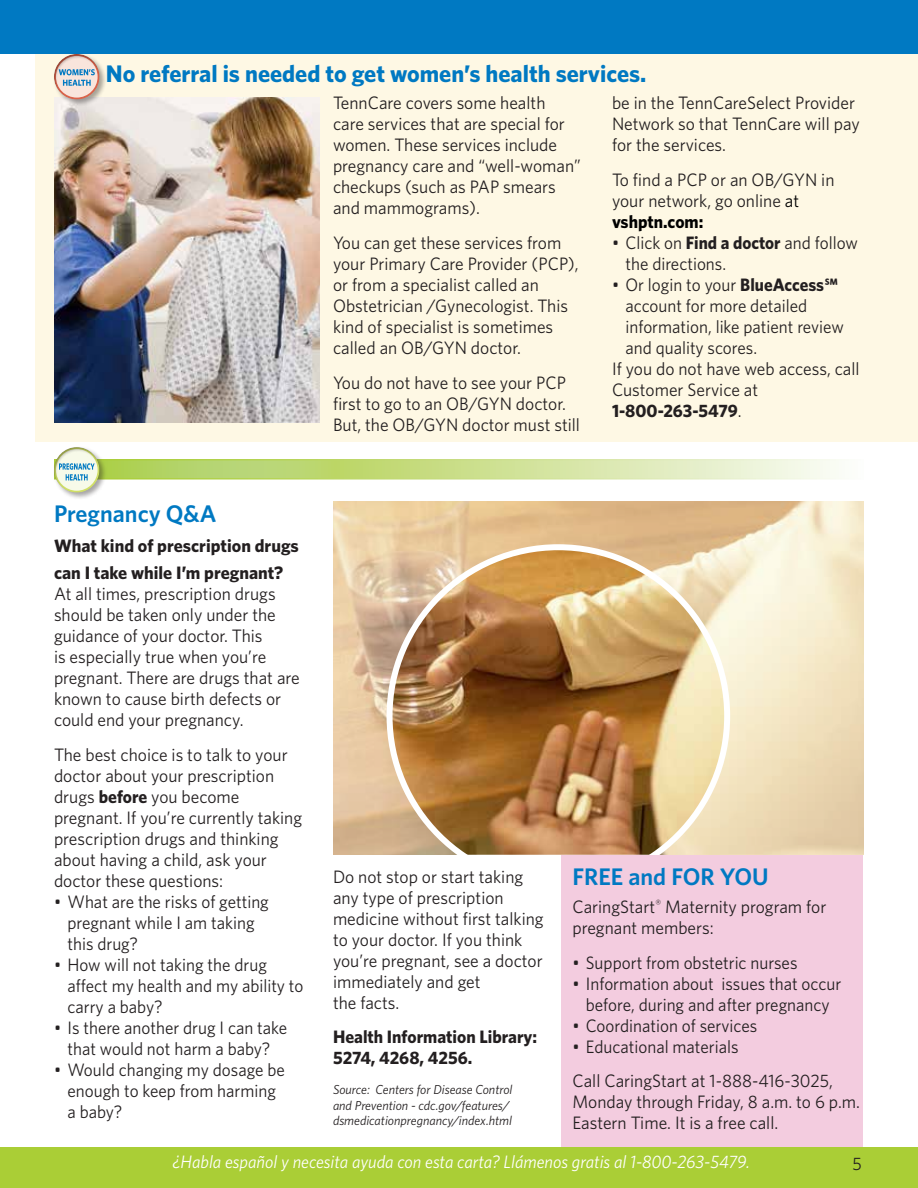
<style>
.page{position:relative;width:918px;height:1188px;background:#fff}
.page>*{position:absolute;margin:0;border:0;box-sizing:border-box;transform-origin:0 0}
.t1{font:700 24px "Whitney";color:#0079c2}
.t2{font:600 24px "Whitney";color:#0079c2}
.t3{font:18px/21px "Whitney";color:#231f20}
.t4{font:18px/21px "Whitney";color:#231f20;scale:.95 1}
.t5{font:700 18px/27px "Whitney";color:#231f20}
.t6{font:italic 18px "Whitney";color:#fff}
.t7{font:italic 13.05px/15.9px "Whitney";color:#231f20}
.s1{color:#000}
.s2{font-weight:700;color:#000}
.s3{font-weight:700}
.s4{font-weight:400}
</style>
<div class="page">
<img style="left:333px;top:501px;width:531px;height:353px">
<img style="left:390px;top:547px;width:337px;height:307px">
<svg style="left:107px;top:462px;width:732px;height:15px;background:#cee197"></svg>
<div style="left:54px;top:459px;width:810px;height:21px;border:2px solid #fff"></div>
<div style="left:35px;top:55px;width:883px;height:387px;background:#fef8e4"></div>
<div style="left:562px;top:855px;width:301px;height:293px;background:#f3ccdf"></div>
<div style="left:0;top:1148px;width:918px;height:40px;background:#aace36"></div>
<div style="left:0;top:0;width:918px;height:54px;background:#0079c2"></div>
<img style="left:54px;top:97px;width:266px;height:326px">
<div style="left:53px;top:53px;width:54px;height:54px;background:#231f20;opacity:.4"></div>
<div style="left:53px;top:52px;width:49px;height:48px;background:#231f20;opacity:.39"></div>
<svg style="left:59px;top:69px;width:36px;height:17px"></svg>
<div style="left:53px;top:446px;width:54px;height:54px;background:#231f20;opacity:.4"></div>
<div style="left:53px;top:445px;width:49px;height:48px;background:#231f20;opacity:.39"></div>
<svg style="left:59px;top:463px;width:36px;height:18px"></svg>
<h1 class="t1" style="left:106px;top:57px;width:542px">No referral is needed to get women’s health services.</h1>
<p class="t3" style="left:612px;top:92px;width:249px">be in the TennCareSelect Provider<br>Network so that TennCare will pay for the services.</p>
<p class="t3" style="left:612px;top:169px;width:224px">To find a PCP or an OB/GYN in your network, go online <span class="s1">at </span><span class="s2">vshptn.com:</span></p>
<p class="t4" style="left:625px;top:232px;width:246px;text-indent:-13px">• Click on <span class="s3">Find a doctor</span> and follow the directions.</p>
<p class="t4" style="left:612px;top:274px;width:239px">• Or login to your <span class="s3">BlueAccess℠</span></p>
<p class="t4" style="left:625px;top:295px;width:193px">account for more detailed</p>
<p class="t4" style="left:625px;top:316px;width:231px">information, like patient review</p>
<p class="t4" style="left:625px;top:337px;width:140px">and quality scores.</p>
<p class="t3" style="left:612px;top:358px;width:249px">If you do not have web access, call</p>
<p class="t3" style="left:612px;top:379px;width:148px">Customer Service at</p>
<p class="t5" style="left:612px;top:397px;width:131px">1-800-263-5479<span class="s4">.</span></p>
<p class="t3" style="left:333px;top:92px;width:249px">TennCare covers some health<br>care services that are special for women. These services include pregnancy care and “well-woman” checkups (such as PAP smears and mammograms).</p>
<p class="t3" style="left:333px;top:232px;width:247px">You can get these services from your Primary Care Provider (PCP), or from a specialist called an<br>Obstetrician /Gynecologist. This kind of specialist is sometimes called an OB/GYN doctor.</p>
<p class="t3" style="left:333px;top:371px;width:249px">You do not have to see your PCP first to go to an OB/GYN doctor.<br>But, the OB/GYN doctor must still</p>
<h1 class="t2" style="left:54px;top:498px;width:164px">Pregnancy Q&amp;A</h1>
<p class="t5" style="left:54px;top:532px;width:246px">What kind of prescription drugs can I take while I’m pregnant?</p>
<p class="t3" style="left:54px;top:583px;width:247px">At all times, prescription drugs should be taken only under the guidance of your doctor. This<br>is especially true when you’re pregnant. There are drugs that are known to cause birth defects or could end your pregnancy.</p>
<p class="t3" style="left:54px;top:744px;width:250px">The best choice is to talk to your doctor about your prescription drugs <span class="s3">before</span> you become pregnant. If you’re currently taking prescription drugs and thinking about having a child, ask your doctor these questions:</p>
<p class="t4" style="left:67px;top:891px;width:214px;text-indent:-13px">• What are the risks of getting pregnant while I am taking this drug?</p>
<p class="t4" style="left:68px;top:954px;width:250px;text-indent:-13px">• How will not taking the drug affect my health and my ability to carry a baby?</p>
<p class="t4" style="left:54px;top:1017px;width:247px;text-align:center">• Is there another drug I can take that would not harm a baby?</p>
<p class="t4" style="left:68px;top:1059px;width:230px;text-indent:-13px">• Would changing my dosage be enough to keep from harming a baby?</p>
<p class="t3" style="left:333px;top:866px;width:212px">Do not stop or start taking any type of prescription medicine without first talking to your doctor. If you think you’re pregnant, see a doctor immediately and get<br>the facts.</p>
<p class="t5" style="left:333px;top:1026px;width:206px;line-height:21px">Health Information Library:<br>5274, 4268, 4256.</p>
<p class="t7" style="left:333px;top:1081px;width:181px">Source: Centers for Disease Control and Prevention - cdc.gov/features/ dsmedicationpregnancy/index.html</p>
<h1 class="t2" style="left:572px;top:861px;width:198px">FREE and FOR YOU</h1>
<p class="t3" style="left:572px;top:896px;width:255px">CaringStart<sup>®</sup> Maternity program for pregnant members:</p>
<p class="t4" style="left:572px;top:951px;width:238px">• Support from obstetric nurses</p>
<p class="t4" style="left:572px;top:972px;width:284px;text-align:center">• Information about issues that occur before, during and after pregnancy</p>
<p class="t4" style="left:572px;top:1014px;width:196px">• Coordination of services</p>
<p class="t4" style="left:572px;top:1029px;width:276px;line-height:34.5px">• Educational materials<br>Call CaringStart at 1-888-416-3025,</p>
<p class="t3" style="left:572px;top:1091px;width:289px">Monday through Friday, 8 a.m. to 6 p.m.<br>Eastern Time. It is a free call.</p>
<p class="t6" style="left:173px;top:1150px;width:579px">¿Habla español y necesita ayuda con esta carta? Llámenos gratis al 1-800-263-5479.</p>
<p class="t3" style="left:853px;top:1153px;width:11px">5</p>
</div>
